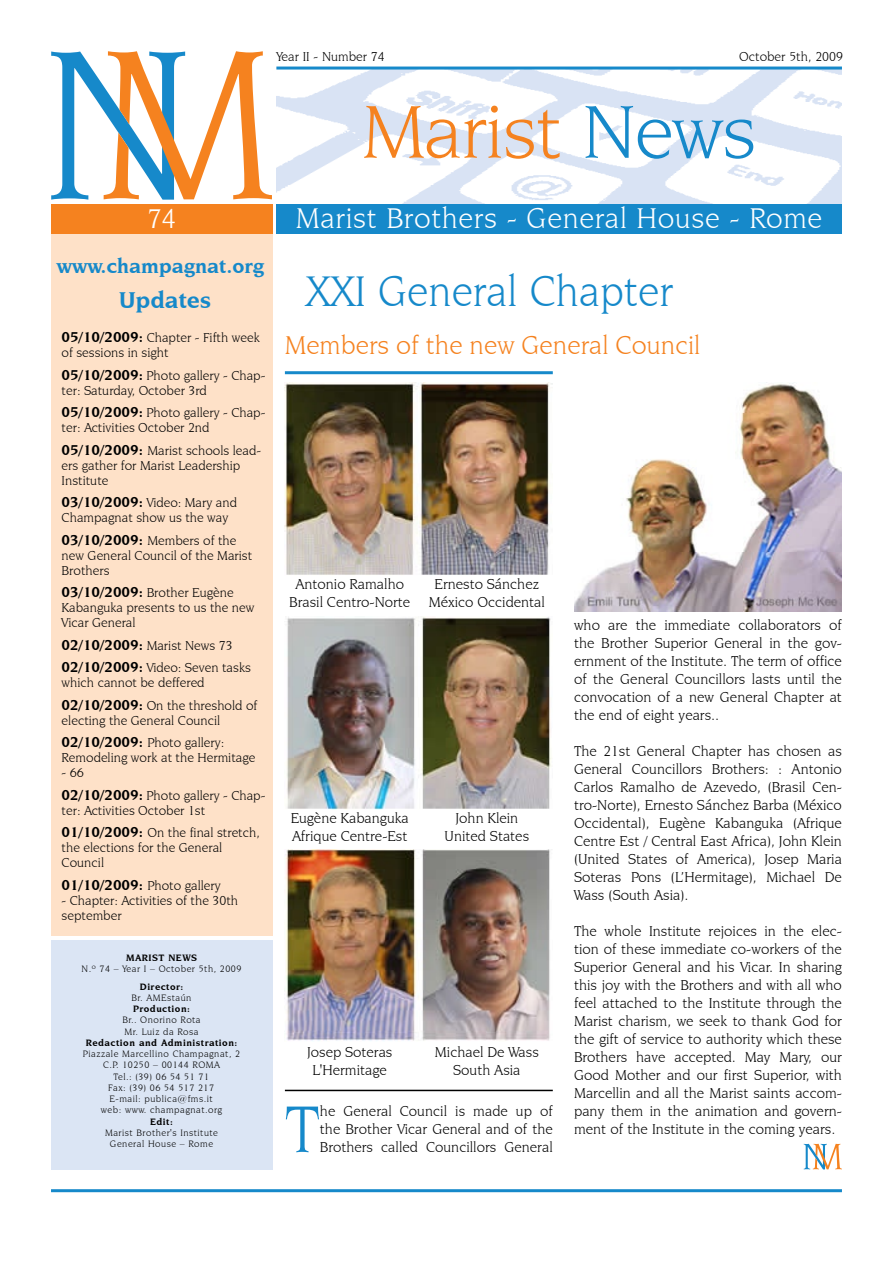
<style>
.page{position:relative;width:893px;height:1263px;background:#fff}
.page>*{position:absolute;margin:0;border:0;box-sizing:border-box;transform-origin:0 0}
.t1{font:79.5px "Novarese IT Cby BT";letter-spacing:-.015em;color:#f5821f}
.t2{font:70.05px "Novarese IT Cby BT";color:#1689ca}
.t3{font:45px "Novarese IT Cby BT";color:#1689ca;scale:.96 1}
.t4{font:30px "Novarese IT Cby BT";letter-spacing:.02em;color:#fff}
.t5{font:28.5px "Novarese IT Cby BT";color:#fff}
.t6{font:27px "Novarese IT Cby BT";color:#f5821f}
.t7{font:700 24px "Novarese IT Cby BT";color:#1689ca}
.t8{font:700 21px "Novarese IT Cby BT";color:#1689ca}
.t9{font:15px/18px "Novarese IT Cby BT";color:#000;text-align:center}
.t10{font:13.5px/15px "Novarese IT Cby BT";color:#000}
.t11{font:9.75px/11.2px "Novarese IT Cby BT";letter-spacing:.05em;color:#000;text-align:center}
.t12{font:700 9.75px "Novarese IT Cby BT";letter-spacing:.05em;color:#000}
.s1{color:#1689ca}
.s2{font-weight:700;font-size:15px}
</style>
<div class="page">
<img style="left:276px;top:70px;width:566px;height:134px">
<hr style="left:276px;top:67px;width:566px;height:3px;background:#1689ca">
<div style="left:276px;top:204px;width:566px;height:30px;background:#1689ca"></div>
<svg style="left:51px;top:51px;width:221px;height:149px"></svg>
<hr style="left:51px;top:1189px;width:791px;height:3px;background:#1689ca">
<div style="left:51px;top:234px;width:221px;height:701px;background:#fee1c8"></div>
<div style="left:51px;top:940px;width:221px;height:229px;background:#dbe5f4"></div>
<div style="left:51px;top:204px;width:221px;height:30px;background:#f5821f"></div>
<img style="left:574px;top:383px;width:268px;height:228px">
<img style="left:285px;top:383px;width:268px;height:192px">
<img style="left:286px;top:617px;width:266px;height:192px">
<img style="left:285px;top:849px;width:265px;height:192px">
<hr style="left:285px;top:371px;width:268px;height:3px;background:#1689ca">
<hr style="left:285px;top:1090px;width:268px;height:1px;background:#000">
<svg style="left:804px;top:1144px;width:38px;height:25px"></svg>
<p class="t10" style="left:276px;top:49px;width:110px">Year II - Number 74</p>
<p class="t10" style="left:739px;top:49px;width:105px">October 5th, 2009</p>
<h1 class="t1" style="left:362px;top:85px;width:396px">Marist <span class="s1">News</span></h1>
<h3 class="t5" style="left:147px;top:202px;width:30px">74</h3>
<h3 class="t8" style="left:57px;top:253px;width:209px">www.champagnat.org</h3>
<h3 class="t7" style="left:119px;top:285px;width:94px">Updates</h3>
<p class="t10" style="left:62px;top:330px;width:200px"><span class="s2">05/10/2009:</span> Chapter - Fifth week of sessions in sight</p>
<p class="t10" style="left:62px;top:368px;width:205px"><span class="s2">05/10/2009:</span> Photo gallery - Chap&shy;ter: Saturday, October 3rd</p>
<p class="t10" style="left:62px;top:405px;width:205px"><span class="s2">05/10/2009:</span> Photo gallery - Chap&shy;ter: Activities October 2nd</p>
<p class="t10" style="left:62px;top:443px;width:201px"><span class="s2">05/10/2009:</span> Marist schools lead&shy;ers gather for Marist Leadership<br>Institute</p>
<p class="t10" style="left:62px;top:495px;width:177px"><span class="s2">03/10/2009:</span> Video: Mary and<br>Champagnat show us the way</p>
<p class="t10" style="left:62px;top:533px;width:192px"><span class="s2">03/10/2009:</span> Members of the new General Council of the Marist<br>Brothers</p>
<p class="t10" style="left:62px;top:585px;width:194px"><span class="s2">03/10/2009:</span> Brother Eugène<br>Kabanguka presents to us the new<br>Vicar General</p>
<p class="t10" style="left:62px;top:634px;width:191px;line-height:22.5px"><span class="s2">02/10/2009:</span> Marist News 73<br><span class="s2">02/10/2009:</span> Video: Seven tasks</p>
<p class="t10" style="left:62px;top:671px;width:197px;line-height:22.5px">which cannot be deffered<br><span class="s2">02/10/2009:</span> On the threshold of</p>
<p class="t10" style="left:62px;top:709px;width:164px;line-height:22.5px">electing the General Council<br><span class="s2">02/10/2009:</span> Photo gallery:</p>
<p class="t10" style="left:62px;top:750px;width:195px">Remodeling work at the Hermitage</p>
<p class="t10" style="left:62px;top:761px;width:205px;line-height:22.5px">- 66<br><span class="s2">02/10/2009:</span> Photo gallery - Chap-</p>
<p class="t10" style="left:62px;top:799px;width:200px;line-height:22.5px">ter: Activities October 1st<br><span class="s2">01/10/2009:</span> On the final stretch,</p>
<p class="t10" style="left:62px;top:840px;width:162px">the elections for the General<br>Council</p>
<p class="t10" style="left:62px;top:878px;width:161px"><span class="s2">01/10/2009:</span> Photo gallery</p>
<p class="t10" style="left:62px;top:893px;width:178px">- Chapter: Activities of the 30th september</p>
<p class="t12" style="left:126px;top:952px;width:72px">MARIST NEWS</p>
<p class="t11" style="left:82px;top:963px;width:161px">N.º 74 – Year I – October 5th, 2009</p>
<p class="t12" style="left:140px;top:980px;width:45px">Director:</p>
<p class="t11" style="left:132px;top:992px;width:61px">Br. AMEstaún</p>
<p class="t12" style="left:133px;top:1003px;width:58px">Production:</p>
<p class="t11" style="left:122px;top:1014px;width:80px;text-align:left">Br.. Onorino Rota<br>Mr. Luiz da Rosa</p>
<p class="t12" style="left:86px;top:1036px;width:153px">Redaction and Administration:</p>
<p class="t11" style="left:83px;top:1048px;width:159px">Piazzale Marcellino Champagnat, 2<br>C.P. 10250 – 00144 ROMA<br>Tel.: (39) 06 54 51 71<br>Fax: (39) 06 54 517 217<br>E-mail: publica@fms.it<br>web: www. champagnat.org</p>
<p class="t12" style="left:150px;top:1115px;width:24px">Edit:</p>
<p class="t11" style="left:105px;top:1127px;width:115px">Marist Brother's Institute<br>General House – Rome</p>
<h3 class="t4" style="left:296px;top:201px;width:528px">Marist Brothers - General House - Rome</h3>
<h3 class="t3" style="left:306px;top:265px;width:384px">XXI General Chapter</h3>
<h3 class="t6" style="left:285px;top:329px;width:417px">Members of the new General Council</h3>
<p class="t9" style="left:289px;top:575px;width:122px">Antonio Ramalho<br>Brasil Centro-Norte</p>
<p class="t9" style="left:429px;top:575px;width:118px">Ernesto Sánchez<br>México Occidental</p>
<p class="t9" style="left:291px;top:809px;width:120px;text-align:left">Eugène Kabanguka<br>Afrique Centre-Est</p>
<p class="t9" style="left:445px;top:809px;width:86px">John Klein<br>United States</p>
<p class="t9" style="left:307px;top:1043px;width:87px">Josep Soteras<br>L'Hermitage</p>
<p class="t9" style="left:435px;top:1043px;width:105px">Michael De Wass<br>South Asia</p>
<h2 class="t2" style="left:285px;top:1088px;width:37px">T</h2>
<p class="t9" style="left:320px;top:1102px;width:234px;text-align:justify">he General Council is made up of the Brother Vicar General and of the Brothers called Councillors General</p>
<p class="t9" style="left:574px;top:616px;width:269px;text-align:justify">who are the immediate collaborators of the Brother Superior General in the gov&shy;ernment of the Institute. The term of office of the General Councillors lasts until the convocation of a new General Chapter at the end of eight years..</p>
<p class="t9" style="left:574px;top:742px;width:269px;text-align:justify">The 21st General Chapter has chosen as General Councillors Brothers: : Antonio Carlos Ramalho de Azevedo, (Brasil Cen&shy;tro-Norte), Ernesto Sánchez Barba (México Occidental), Eugène Kabanguka (Afrique Centre Est / Central East Africa), John Klein (United States of America), Josep Maria Soteras Pons (L’Hermitage), Michael De Wass (South Asia).</p>
<p class="t9" style="left:574px;top:922px;width:269px;text-align:justify">The whole Institute rejoices in the elec&shy;tion of these immediate co-workers of the Superior General and his Vicar. In sharing this joy with the Brothers and with all who feel attached to the Institute through the Marist charism, we seek to thank God for the gift of service to authority which these Brothers have accepted. May Mary, our Good Mother and our first Superior, with Marcellin and all the Marist saints accom&shy;pany them in the animation and govern&shy;ment of the Institute in the coming years.</p>
</div>
